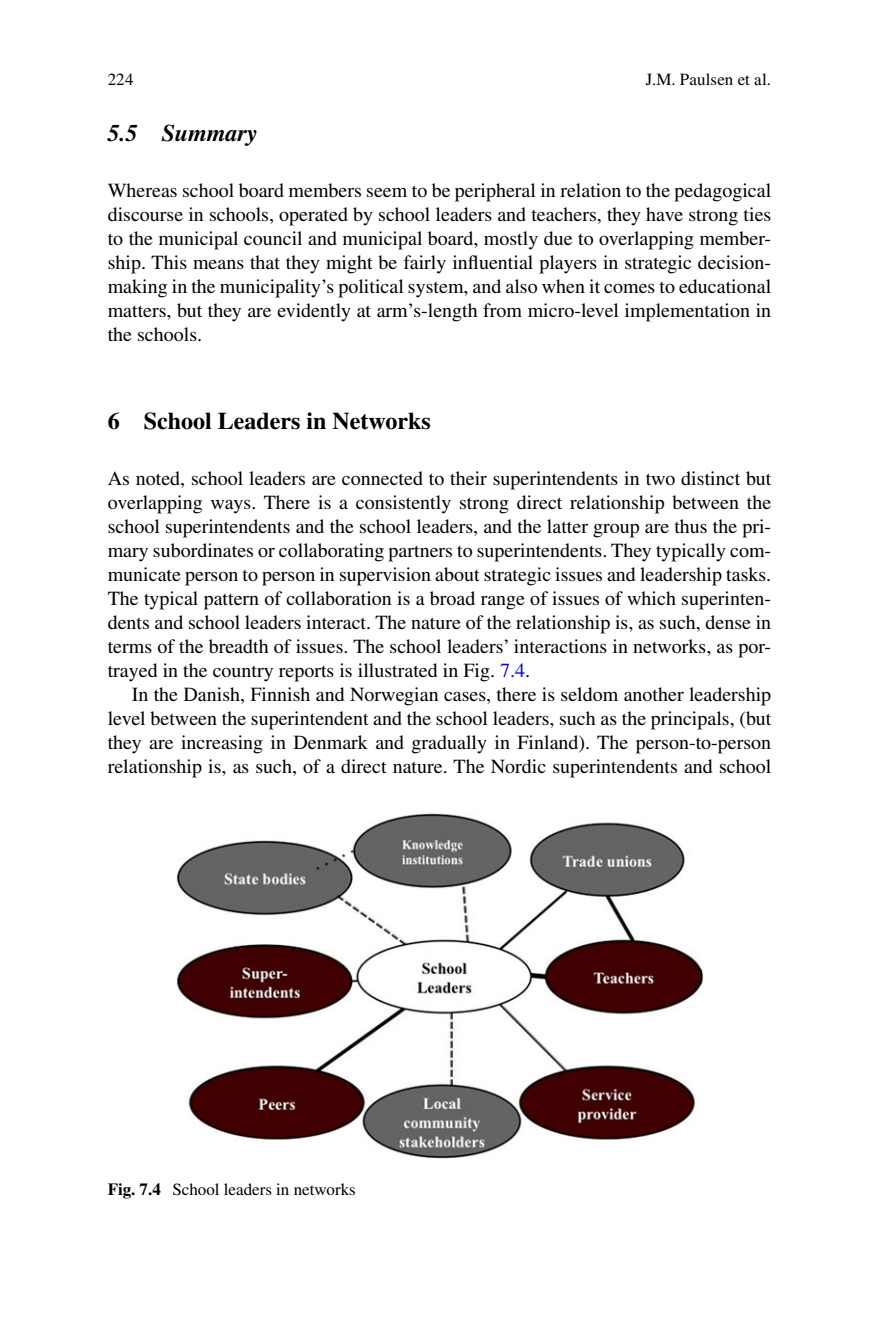
<style>
.page{position:relative;width:879px;height:1333px;background:#fff}
.page>*{position:absolute;margin:0;border:0;box-sizing:border-box;transform-origin:0 0}
.t1{font:700 24px "Grcjqd Times";color:#000}
.t2{font:italic 700 24px "Gvvknm Times";color:#000}
.t3{font:20px/24px "Grnych Times";color:#000;text-align:justify}
.t4{font:17px "Grnych Times";color:#000}
.s1{color:#0000fa}
.s2{font-family:"Grcjqd Times";font-weight:700}
</style>
<div class="page">
<img style="left:176px;top:813px;width:527px;height:346px">
<p class="t4" style="left:646px;top:73px;width:127px">J.M. Paulsen et al.</p>
<p class="t4" style="left:108px;top:73px;width:27px">224</p>
<p class="t2" style="left:108px;top:124px;width:152px">5.5 Summary</p>
<p class="t3" style="left:108px;top:180px;width:665px">Whereas school board members seem to be peripheral in relation to the pedagogical discourse in schools, operated by school leaders and teachers, they have strong ties to the municipal council and municipal board, mostly due to overlapping member&shy;ship. This means that they might be fairly influential players in strategic decision&shy;making in the municipality’s political system, and also when it comes to educational matters, but they are evidently at arm’s-length from micro-level implementation in the schools.</p>
<p class="t1" style="left:108px;top:412px;width:325px">6 School Leaders in Networks</p>
<p class="t3" style="left:108px;top:468px;width:665px">As noted, school leaders are connected to their superintendents in two distinct but overlapping ways. There is a consistently strong direct relationship between the school superintendents and the school leaders, and the latter group are thus the pri&shy;mary subordinates or collaborating partners to superintendents. They typically com&shy;municate person to person in supervision about strategic issues and leadership tasks.<br>The typical pattern of collaboration is a broad range of issues of which superinten&shy;dents and school leaders interact. The nature of the relationship is, as such, dense in terms of the breadth of issues. The school leaders’ interactions in networks, as por&shy;trayed in the country reports is illustrated in Fig. <span class="s1">7.4</span> .</p>
<p class="t3" style="left:108px;top:684px;width:665px;text-indent:24px">In the Danish, Finnish and Norwegian cases, there is seldom another leadership level between the superintendent and the school leaders, such as the principals, (but they are increasing in Denmark and gradually in Finland). The person-to-person relationship is, as such, of a direct nature. The Nordic superintendents and school</p>
<p class="t4" style="left:108px;top:1182px;width:250px"><span class="s2">Fig. 7.4</span> School leaders in networks</p>
</div>
